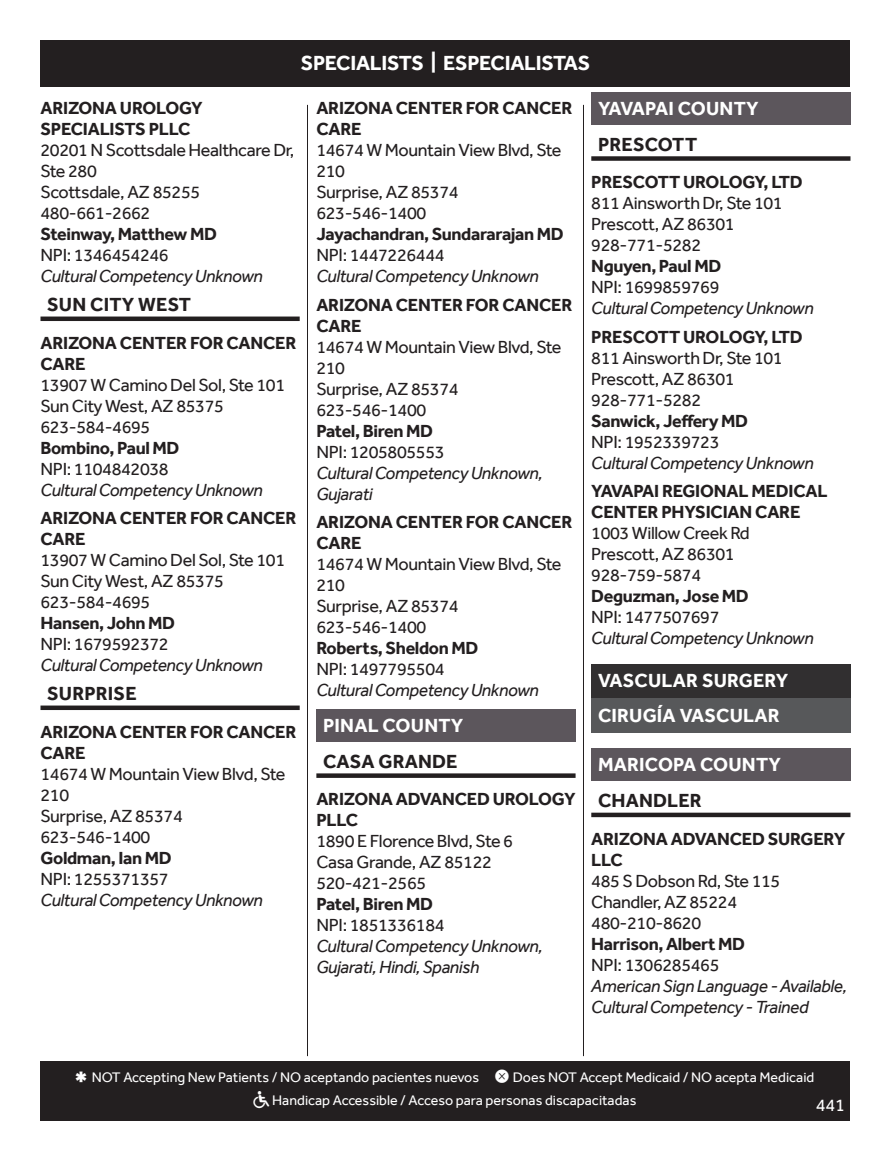
<style>
.page{position:relative;width:891px;height:1161px;background:#fff}
.page>*{position:absolute;margin:0;border:0;box-sizing:border-box;transform-origin:0 0}
.t1{font:700 21px "Effra";letter-spacing:-.01em;color:#fff}
.t2{font:700 19.5px/34.8px "Effra";letter-spacing:.01em;color:#fff}
.t3{font:700 19.5px "Effra";letter-spacing:.01em;color:#231f20}
.t4{font:18px/21px "Effra";letter-spacing:-.02em;color:#231f20}
.t5{font:700 18px/21px "Effra";letter-spacing:-.01em;color:#231f20}
.t6{font:italic 18px "Effra";letter-spacing:-.02em;color:#231f20}
.t7{font:18px "Effra";color:#fff}
.t8{font:14.25px/22.5px "Effra";color:#fff}
.s1{font-weight:700;font-size:27px}
</style>
<div class="page">
<div style="left:40px;top:40px;width:810px;height:47px;background:#231f20"></div>
<div style="left:40px;top:1061px;width:810px;height:59px;background:#231f20"></div>
<hr style="left:307px;top:105px;width:1px;height:951px;background:#231f20">
<hr style="left:583px;top:105px;width:1px;height:951px;background:#231f20">
<hr style="left:40px;top:317px;width:260px;height:4px;background:#231f20">
<hr style="left:40px;top:706px;width:260px;height:4px;background:#231f20">
<div style="left:316px;top:709px;width:260px;height:33px;background:#5c565c"></div>
<div style="left:316px;top:773px;width:260px;height:5px;background:#231f20"></div>
<div style="left:591px;top:92px;width:259px;height:33px;background:#5c565c"></div>
<div style="left:591px;top:156px;width:260px;height:5px;background:#231f20"></div>
<div style="left:591px;top:664px;width:259px;height:35px;background:#312f30"></div>
<div style="left:591px;top:699px;width:259px;height:34px;background:#57585a"></div>
<div style="left:591px;top:749px;width:259px;height:32px;background:#5c565c"></div>
<hr style="left:591px;top:813px;width:260px;height:4px;background:#231f20">
<p class="t1" style="left:301px;top:51px;width:291px">SPECIALISTS | ESPECIALISTAS</p>
<h6 class="t5" style="left:40px;top:97px;width:164px">ARIZONA UROLOGY<br>SPECIALISTS PLLC</h6>
<p class="t4" style="left:40px;top:139px;width:256px">20201 N Scottsdale Healthcare Dr,<br>Ste 280<br>Scottsdale, AZ 85255</p>
<p class="t4" style="left:40px;top:202px;width:111px">480-661-2662</p>
<p class="t5" style="left:40px;top:223px;width:178px">Steinway, Matthew MD</p>
<p class="t4" style="left:40px;top:244px;width:130px">NPI: 1346454246</p>
<p class="t6" style="left:40px;top:265px;width:224px">Cultural Competency Unknown</p>
<h5 class="t3" style="left:47px;top:293px;width:145px">SUN CITY WEST</h5>
<h6 class="t5" style="left:40px;top:332px;width:257px">ARIZONA CENTER FOR CANCER<br>CARE</h6>
<p class="t4" style="left:40px;top:374px;width:246px">13907 W Camino Del Sol, Ste 101<br>Sun City West, AZ 85375</p>
<p class="t4" style="left:40px;top:416px;width:111px">623-584-4695</p>
<p class="t5" style="left:40px;top:437px;width:140px">Bombino, Paul MD</p>
<p class="t4" style="left:40px;top:458px;width:130px">NPI: 1104842038</p>
<p class="t6" style="left:40px;top:479px;width:224px">Cultural Competency Unknown</p>
<h6 class="t5" style="left:40px;top:507px;width:257px">ARIZONA CENTER FOR CANCER<br>CARE</h6>
<p class="t4" style="left:40px;top:549px;width:246px">13907 W Camino Del Sol, Ste 101<br>Sun City West, AZ 85375</p>
<p class="t4" style="left:40px;top:591px;width:111px">623-584-4695</p>
<p class="t5" style="left:40px;top:612px;width:136px">Hansen, John MD</p>
<p class="t4" style="left:40px;top:633px;width:130px">NPI: 1679592372</p>
<p class="t6" style="left:40px;top:654px;width:224px">Cultural Competency Unknown</p>
<h5 class="t3" style="left:47px;top:682px;width:91px">SURPRISE</h5>
<h6 class="t5" style="left:40px;top:721px;width:257px">ARIZONA CENTER FOR CANCER<br>CARE</h6>
<p class="t4" style="left:40px;top:763px;width:247px">14674 W Mountain View Blvd, Ste<br>210<br>Surprise, AZ 85374</p>
<p class="t4" style="left:40px;top:826px;width:111px">623-546-1400</p>
<p class="t5" style="left:40px;top:847px;width:133px">Goldman, Ian MD</p>
<p class="t4" style="left:40px;top:868px;width:130px">NPI: 1255371357</p>
<p class="t6" style="left:40px;top:889px;width:224px">Cultural Competency Unknown</p>
<h6 class="t5" style="left:316px;top:97px;width:257px">ARIZONA CENTER FOR CANCER<br>CARE</h6>
<p class="t4" style="left:316px;top:139px;width:247px">14674 W Mountain View Blvd, Ste<br>210<br>Surprise, AZ 85374</p>
<p class="t4" style="left:316px;top:202px;width:111px">623-546-1400</p>
<p class="t5" style="left:316px;top:223px;width:249px">Jayachandran, Sundararajan MD</p>
<p class="t4" style="left:316px;top:244px;width:130px">NPI: 1447226444</p>
<p class="t6" style="left:316px;top:265px;width:224px">Cultural Competency Unknown</p>
<h6 class="t5" style="left:316px;top:294px;width:257px">ARIZONA CENTER FOR CANCER<br>CARE</h6>
<p class="t4" style="left:316px;top:336px;width:247px">14674 W Mountain View Blvd, Ste<br>210<br>Surprise, AZ 85374</p>
<p class="t4" style="left:316px;top:399px;width:111px">623-546-1400</p>
<p class="t5" style="left:316px;top:420px;width:118px">Patel, Biren MD</p>
<p class="t4" style="left:316px;top:441px;width:130px">NPI: 1205805553</p>
<p class="t6" style="left:316px;top:462px;width:228px">Cultural Competency Unknown,</p>
<p class="t6" style="left:316px;top:483px;width:58px">Gujarati</p>
<h6 class="t5" style="left:316px;top:511px;width:257px">ARIZONA CENTER FOR CANCER<br>CARE</h6>
<p class="t4" style="left:316px;top:553px;width:247px">14674 W Mountain View Blvd, Ste<br>210<br>Surprise, AZ 85374</p>
<p class="t4" style="left:316px;top:616px;width:111px">623-546-1400</p>
<p class="t5" style="left:316px;top:637px;width:163px">Roberts, Sheldon MD</p>
<p class="t4" style="left:316px;top:658px;width:130px">NPI: 1497795504</p>
<p class="t6" style="left:316px;top:679px;width:224px">Cultural Competency Unknown</p>
<h4 class="t2" style="left:323px;top:708px;width:142px">PINAL COUNTY</h4>
<h5 class="t3" style="left:323px;top:750px;width:136px">CASA GRANDE</h5>
<h6 class="t5" style="left:316px;top:789px;width:261px">ARIZONA ADVANCED UROLOGY<br>PLLC</h6>
<p class="t4" style="left:316px;top:831px;width:198px">1890 E Florence Blvd, Ste 6<br>Casa Grande, AZ 85122</p>
<p class="t4" style="left:316px;top:873px;width:111px">520-421-2565</p>
<p class="t5" style="left:316px;top:894px;width:118px">Patel, Biren MD</p>
<p class="t4" style="left:316px;top:915px;width:130px">NPI: 1851336184</p>
<p class="t6" style="left:316px;top:936px;width:228px">Cultural Competency Unknown,</p>
<p class="t6" style="left:316px;top:957px;width:165px">Gujarati, Hindi, Spanish</p>
<h4 class="t2" style="left:598px;top:91px;width:162px">YAVAPAI COUNTY</h4>
<h5 class="t3" style="left:598px;top:133px;width:101px">PRESCOTT</h5>
<h6 class="t5" style="left:591px;top:172px;width:213px">PRESCOTT UROLOGY, LTD</h6>
<p class="t4" style="left:591px;top:193px;width:193px">811 Ainsworth Dr, Ste 101<br>Prescott, AZ 86301</p>
<p class="t4" style="left:591px;top:235px;width:111px">928-771-5282</p>
<p class="t5" style="left:591px;top:256px;width:131px">Nguyen, Paul MD</p>
<p class="t4" style="left:591px;top:277px;width:130px">NPI: 1699859769</p>
<p class="t6" style="left:591px;top:298px;width:224px">Cultural Competency Unknown</p>
<h6 class="t5" style="left:591px;top:326px;width:213px">PRESCOTT UROLOGY, LTD</h6>
<p class="t4" style="left:591px;top:347px;width:193px">811 Ainsworth Dr, Ste 101<br>Prescott, AZ 86301</p>
<p class="t4" style="left:591px;top:389px;width:111px">928-771-5282</p>
<p class="t5" style="left:591px;top:410px;width:158px">Sanwick, Jeffery MD</p>
<p class="t4" style="left:591px;top:431px;width:130px">NPI: 1952339723</p>
<p class="t6" style="left:591px;top:452px;width:224px">Cultural Competency Unknown</p>
<h6 class="t5" style="left:591px;top:481px;width:238px">YAVAPAI REGIONAL MEDICAL<br>CENTER PHYSICIAN CARE</h6>
<p class="t4" style="left:591px;top:523px;width:160px">1003 Willow Creek Rd<br>Prescott, AZ 86301</p>
<p class="t4" style="left:591px;top:565px;width:111px">928-759-5874</p>
<p class="t5" style="left:591px;top:586px;width:159px">Deguzman, Jose MD</p>
<p class="t4" style="left:591px;top:607px;width:130px">NPI: 1477507697</p>
<p class="t6" style="left:591px;top:628px;width:224px">Cultural Competency Unknown</p>
<h3 class="t2" style="left:598px;top:663px;width:192px">VASCULAR SURGERY<br>CIRUGÍA VASCULAR</h3>
<h4 class="t2" style="left:598px;top:747px;width:184px">MARICOPA COUNTY</h4>
<h5 class="t3" style="left:598px;top:789px;width:105px">CHANDLER</h5>
<h6 class="t5" style="left:591px;top:828px;width:256px">ARIZONA ADVANCED SURGERY<br>LLC</h6>
<p class="t4" style="left:591px;top:870px;width:191px">485 S Dobson Rd, Ste 115<br>Chandler, AZ 85224</p>
<p class="t4" style="left:591px;top:912px;width:111px">480-210-8620</p>
<p class="t5" style="left:591px;top:933px;width:155px">Harrison, Albert MD</p>
<p class="t4" style="left:591px;top:954px;width:130px">NPI: 1306285465</p>
<p class="t6" style="left:591px;top:975px;width:257px">American Sign Language - Available,</p>
<p class="t6" style="left:591px;top:996px;width:219px">Cultural Competency - Trained</p>
<p class="t8" style="left:75px;top:1066px;width:406px"><span class="s1">*</span> NOT Accepting New Patients / NO aceptando pacientes nuevos</p>
<p class="t8" style="left:272px;top:1066px;width:544px;text-indent:241px">Does NOT Accept Medicaid / NO acepta Medicaid<br>Handicap Accessible / Acceso para personas discapacitadas</p>
<p class="t7" style="left:816px;top:1094px;width:31px">441</p>
</div>
